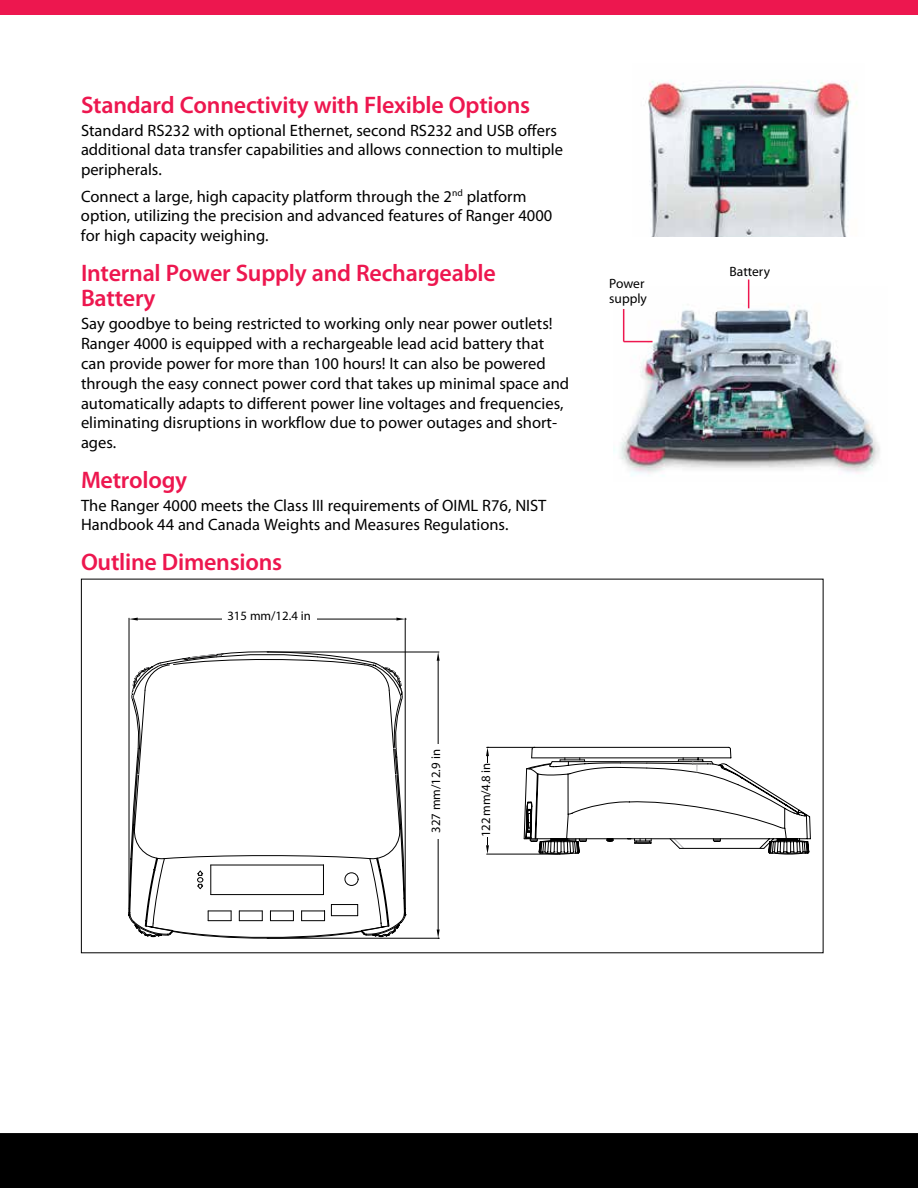
<style>
.page{position:relative;width:918px;height:1188px;background:#fff}
.page>*{position:absolute;margin:0;border:0;box-sizing:border-box;transform-origin:0 0}
.t1{font:600 24px/25.8px "Myriad Pro";letter-spacing:-.01em;color:#ed174f}
.t2{font:16.5px/19.8px "Myriad Pro";color:#000}
.t3{font:13.5px/15px "Myriad Pro";color:#000}
.t4{font:12.9px "Arial";color:#000;scale:.8 1}
.t5{font:12.75px "Myriad Pro";color:#000}
</style>
<div class="page">
<div style="left:0;top:0;width:918px;height:15px;background:#ed174f"></div>
<div style="left:0;top:1133px;width:918px;height:55px;background:#000"></div>
<svg style="left:128px;top:617px;width:312px;height:322px"></svg>
<svg style="left:486px;top:746px;width:325px;height:109px"></svg>
<div style="left:222px;top:606px;width:94px;height:19px;background:#fff"></div>
<div style="left:426px;top:744px;width:19px;height:94px;background:#fff"></div>
<div style="left:476px;top:763px;width:19px;height:74px;background:#fff"></div>
<img style="left:648px;top:80px;width:209px;height:157px">
<img style="left:613px;top:287px;width:267px;height:189px">
<hr style="left:623px;top:309px;width:1px;height:33px;background:#ed174f">
<svg style="left:624px;top:341px;width:29px;height:1px"></svg>
<svg style="left:748px;top:279px;width:1px;height:29px"></svg>
<h1 class="t1" style="left:81px;top:91px;width:451px">Standard Connectivity with Flexible Options</h1>
<p class="t2" style="left:81px;top:120px;width:484px">Standard RS232 with optional Ethernet, second RS232 and USB offers additional data transfer capabilities and allows connection to multiple peripherals.</p>
<p class="t2" style="left:81px;top:186px;width:473px">Connect a large, high capacity platform through the 2<sup>nd</sup> platform option, utilizing the precision and advanced features of Ranger 4000 for high capacity weighing.</p>
<h1 class="t1" style="left:81px;top:259px;width:416px">Internal Power Supply and Rechargeable<br>Battery</h1>
<p class="t2" style="left:81px;top:314px;width:490px">Say goodbye to being restricted to working only near power outlets!<br>Ranger 4000 is equipped with a rechargeable lead acid battery that can provide power for more than 100 hours! It can also be powered through the easy connect power cord that takes up minimal space and automatically adapts to different power line voltages and frequencies, eliminating disruptions in workflow due to power outages and short&shy;ages.</p>
<h1 class="t1" style="left:81px;top:466px;width:108px">Metrology</h1>
<p class="t2" style="left:81px;top:495px;width:467px">The Ranger 4000 meets the Class III requirements of OIML R76, NIST<br>Handbook 44 and Canada Weights and Measures Regulations.</p>
<h1 class="t1" style="left:81px;top:549px;width:203px">Outline Dimensions</h1>
<p class="t4" style="left:231px;top:605px;width:97px">315 mm / 12.4 in</p>
<p class="t5" style="left:227px;top:608px;width:85px">315 mm/12.4 in</p>
<p class="t3" style="left:609px;top:276px;width:39px">Power supply</p>
<p class="t5" style="left:428px;top:833px;width:85px;rotate:-90deg">327 mm/12.9 in</p>
<p class="t4" style="left:424px;top:831px;width:97px;rotate:-90deg">327 mm / 12.9 in</p>
<p class="t4" style="left:473px;top:835px;width:90px;rotate:-90deg">122 mm / 4.8 in</p>
<p class="t5" style="left:478px;top:837px;width:75px;rotate:-90deg">122 mm/4.8 in</p>
<p class="t3" style="left:730px;top:264px;width:42px">Battery</p>
</div>
